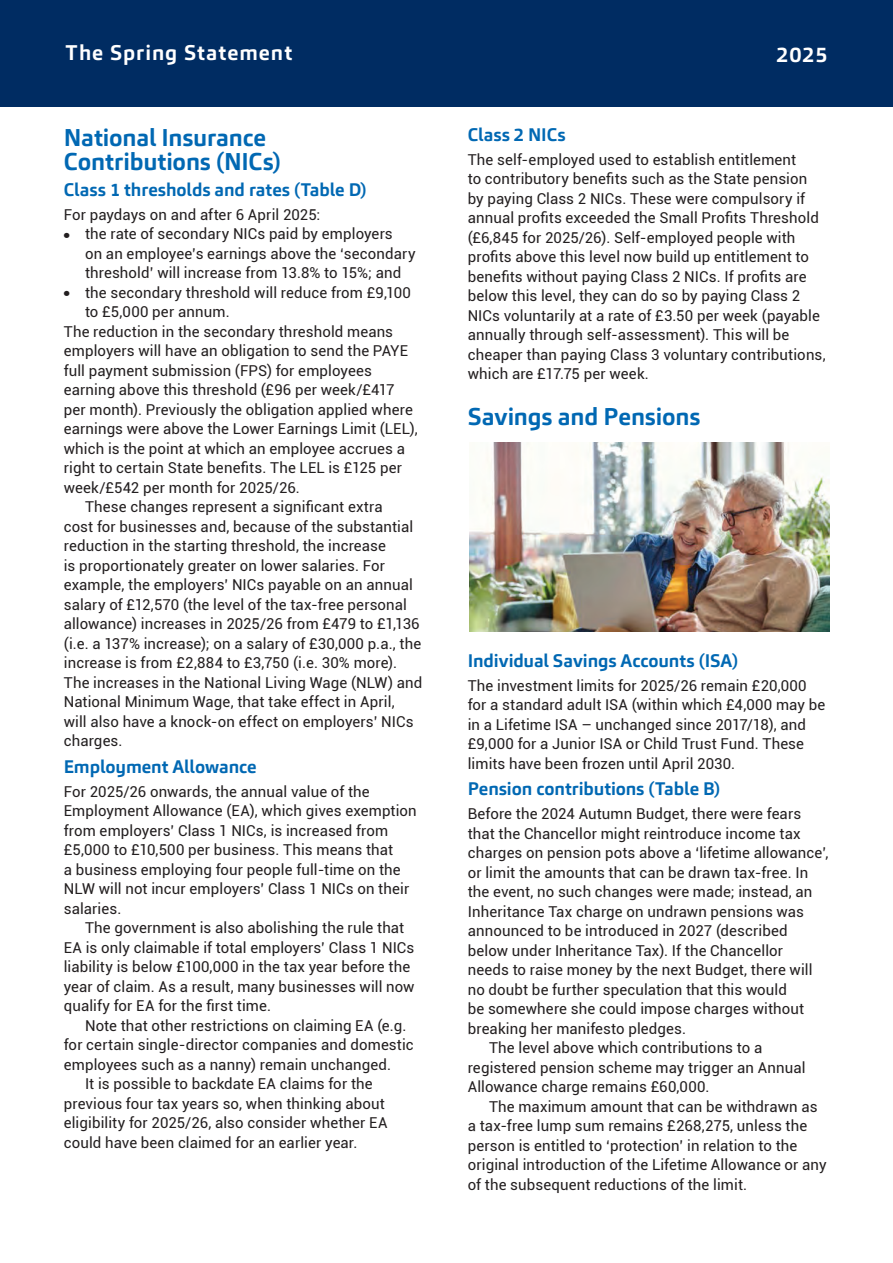
<style>
.page{position:relative;width:893px;height:1263px;background:#fff}
.page>*{position:absolute;margin:0;border:0;box-sizing:border-box;transform-origin:0 0}
.t1{font:700 24px/24px "Carnac";letter-spacing:-.01em;color:#0168b3}
.t2{font:700 21px "Carnac";letter-spacing:.045em;color:#fff}
.t3{font:700 18px "Carnac";letter-spacing:-.005em;color:#0168b3}
.t4{font:15px/19.5px "Roboto";letter-spacing:.005em;color:#231f20}
</style>
<div class="page">
<div style="left:0;top:0;width:893px;height:106px;background:#002c62"></div>
<img style="left:469px;top:443px;width:360px;height:188px">
<h2 class="t2" style="left:65px;top:39px;width:228px">The Spring Statement</h2>
<h2 class="t2" style="left:776px;top:41px;width:53px">2025</h2>
<h1 class="t1" style="left:64px;top:125px;width:219px">National Insurance<br>Contributions (NICs)</h1>
<p class="t3" style="left:64px;top:178px;width:304px">Class 1 thresholds and rates (Table D)</p>
<p class="t4" style="left:64px;top:204px;width:258px">For paydays on and after 6 April 2025:</p>
<p class="t4" style="left:85px;top:224px;width:332px;text-indent:-21px">● the rate of secondary NICs paid by employers<br>on an employee’s earnings above the ‘secondary threshold’ will increase from 13.8% to 15%; and</p>
<p class="t4" style="left:64px;top:282px;width:349px">● the secondary threshold will reduce from £9,100</p>
<p class="t4" style="left:85px;top:302px;width:146px">to £5,000 per annum.</p>
<p class="t4" style="left:64px;top:321px;width:331px">The reduction in the secondary threshold means</p>
<p class="t4" style="left:64px;top:341px;width:346px">employers will have an obligation to send the PAYE</p>
<p class="t4" style="left:64px;top:360px;width:310px">full payment submission (FPS) for employees</p>
<p class="t4" style="left:64px;top:380px;width:332px">earning above this threshold (£96 per week/£417</p>
<p class="t4" style="left:64px;top:399px;width:351px">per month). Previously the obligation applied where</p>
<p class="t4" style="left:64px;top:419px;width:356px">earnings were above the Lower Earnings Limit (LEL),</p>
<p class="t4" style="left:64px;top:438px;width:343px">which is the point at which an employee accrues a</p>
<p class="t4" style="left:64px;top:458px;width:340px">right to certain State benefits. The LEL is £125 per</p>
<p class="t4" style="left:64px;top:477px;width:238px">week/£542 per month for 2025/26.</p>
<p class="t4" style="left:85px;top:497px;width:299px">These changes represent a significant extra</p>
<p class="t4" style="left:64px;top:516px;width:351px">cost for businesses and, because of the substantial</p>
<p class="t4" style="left:64px;top:536px;width:324px">reduction in the starting threshold, the increase</p>
<p class="t4" style="left:64px;top:555px;width:323px">is proportionately greater on lower salaries. For</p>
<p class="t4" style="left:64px;top:575px;width:351px">example, the employers’ NICs payable on an annual</p>
<p class="t4" style="left:64px;top:594px;width:345px">salary of £12,570 (the level of the tax-free personal</p>
<p class="t4" style="left:64px;top:614px;width:357px">allowance) increases in 2025/26 from £479 to £1,136</p>
<p class="t4" style="left:64px;top:633px;width:359px">(i.e. a 137% increase); on a salary of £30,000 p.a., the</p>
<p class="t4" style="left:64px;top:653px;width:335px">increase is from £2,884 to £3,750 (i.e. 30% more).</p>
<p class="t4" style="left:64px;top:672px;width:360px">The increases in the National Living Wage (NLW) and</p>
<p class="t4" style="left:64px;top:692px;width:332px">National Minimum Wage, that take effect in April,</p>
<p class="t4" style="left:64px;top:711px;width:351px">will also have a knock-on effect on employers’ NICs</p>
<p class="t4" style="left:64px;top:731px;width:60px">charges.</p>
<p class="t3" style="left:64px;top:755px;width:194px">Employment Allowance</p>
<p class="t4" style="left:64px;top:781px;width:354px">For 2025/26 onwards, the annual value of the Employment Allowance (EA), which gives exemption from employers’ Class 1 NICs, is increased from £5,000 to £10,500 per business. This means that<br>a business employing four people full-time on the NLW will not incur employers’ Class 1 NICs on their salaries.</p>
<p class="t4" style="left:64px;top:917px;width:352px;text-indent:21px">The government is also abolishing the rule that EA is only claimable if total employers’ Class 1 NICs liability is below £100,000 in the tax year before the year of claim. As a result, many businesses will now qualify for EA for the first time.</p>
<p class="t4" style="left:85px;top:1015px;width:323px">Note that other restrictions on claiming EA (e.g.</p>
<p class="t4" style="left:64px;top:1034px;width:351px">for certain single-director companies and domestic</p>
<p class="t4" style="left:64px;top:1054px;width:329px">employees such as a nanny) remain unchanged.</p>
<p class="t4" style="left:85px;top:1073px;width:289px">It is possible to backdate EA claims for the</p>
<p class="t4" style="left:64px;top:1093px;width:323px">previous four tax years so, when thinking about</p>
<p class="t4" style="left:64px;top:1112px;width:325px">eligibility for 2025/26, also consider whether EA</p>
<p class="t4" style="left:64px;top:1132px;width:295px">could have been claimed for an earlier year.</p>
<p class="t3" style="left:468px;top:123px;width:99px">Class 2 NICs</p>
<p class="t4" style="left:468px;top:149px;width:359px">The self-employed used to establish entitlement<br>to contributory benefits such as the State pension by paying Class 2 NICs. These were compulsory if annual profits exceeded the Small Profits Threshold (£6,845 for 2025/26). Self-employed people with profits above this level now build up entitlement to benefits without paying Class 2 NICs. If profits are below this level, they can do so by paying Class 2<br>NICs voluntarily at a rate of £3.50 per week (payable annually through self-assessment). This will be cheaper than paying Class 3 voluntary contributions, which are £17.75 per week.</p>
<h1 class="t1" style="left:468px;top:404px;width:234px">Savings and Pensions</h1>
<p class="t3" style="left:468px;top:649px;width:272px">Individual Savings Accounts (ISA)</p>
<p class="t4" style="left:468px;top:675px;width:359px">The investment limits for 2025/26 remain £20,000 for a standard adult ISA (within which £4,000 may be in a Lifetime ISA – unchanged since 2017/18), and £9,000 for a Junior ISA or Child Trust Fund. These limits have been frozen until April 2030.</p>
<p class="t3" style="left:468px;top:777px;width:254px">Pension contributions (Table B)</p>
<p class="t4" style="left:468px;top:803px;width:335px">Before the 2024 Autumn Budget, there were fears</p>
<p class="t4" style="left:468px;top:823px;width:334px">that the Chancellor might reintroduce income tax</p>
<p class="t4" style="left:468px;top:842px;width:362px">charges on pension pots above a ‘lifetime allowance’,</p>
<p class="t4" style="left:468px;top:862px;width:342px">or limit the amounts that can be drawn tax-free. In</p>
<p class="t4" style="left:468px;top:881px;width:346px">the event, no such changes were made; instead, an</p>
<p class="t4" style="left:468px;top:901px;width:338px">Inheritance Tax charge on undrawn pensions was</p>
<p class="t4" style="left:468px;top:920px;width:321px">announced to be introduced in 2027 (described</p>
<p class="t4" style="left:468px;top:940px;width:317px">below under Inheritance Tax). If the Chancellor</p>
<p class="t4" style="left:468px;top:959px;width:346px">needs to raise money by the next Budget, there will</p>
<p class="t4" style="left:468px;top:979px;width:321px">no doubt be further speculation that this would</p>
<p class="t4" style="left:468px;top:998px;width:338px">be somewhere she could impose charges without</p>
<p class="t4" style="left:468px;top:1018px;width:220px">breaking her manifesto pledges.</p>
<p class="t4" style="left:489px;top:1037px;width:275px">The level above which contributions to a</p>
<p class="t4" style="left:468px;top:1057px;width:339px">registered pension scheme may trigger an Annual</p>
<p class="t4" style="left:468px;top:1076px;width:243px">Allowance charge remains £60,000.</p>
<p class="t4" style="left:489px;top:1096px;width:330px">The maximum amount that can be withdrawn as</p>
<p class="t4" style="left:468px;top:1115px;width:341px">a tax-free lump sum remains £268,275, unless the</p>
<p class="t4" style="left:468px;top:1135px;width:331px">person is entitled to ‘protection’ in relation to the</p>
<p class="t4" style="left:468px;top:1154px;width:360px">original introduction of the Lifetime Allowance or any</p>
<p class="t4" style="left:468px;top:1174px;width:281px">of the subsequent reductions of the limit.</p>
</div>
